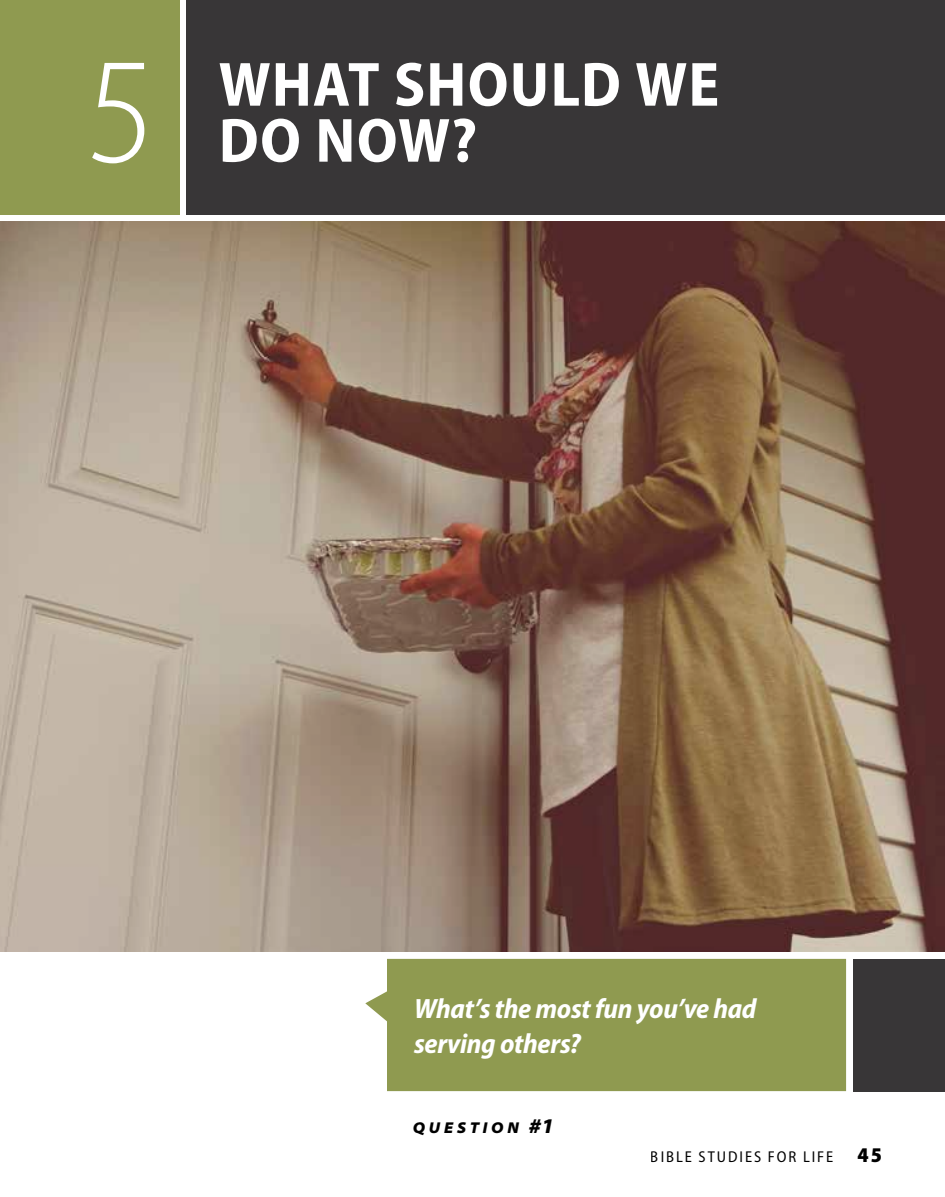
<style>
.page{position:relative;width:945px;height:1197px;background:#fff}
.page>*{position:absolute;margin:0;border:0;box-sizing:border-box;transform-origin:0 0}
.t1{font:300 semi-condensed 152.25px "Myriad Pro";color:#fff}
.t2{font:700 semi-condensed 63px "Myriad Pro";letter-spacing:.015em;color:#fff}
.t3{font:italic 700 semi-condensed 28px/35px "Myriad Pro";letter-spacing:-.01em;color:#fff}
.t4{font:semi-condensed 15.75px "Myriad Pro";letter-spacing:.125em;color:#000}
.t5{font:italic 900 semi-expanded 15.75px "Myriad Pro";letter-spacing:.235em;color:#000}
.s1{font-size:21px}
.s2{font-weight:900;font-size:21px}
</style>
<div class="page">
<div style="left:853px;top:959px;width:92px;height:132px;background:#383637"></div>
<div style="left:0;top:0;width:179px;height:214px;background:#8f9a50"></div>
<div style="left:186px;top:0;width:759px;height:214px;background:#383637"></div>
<div style="left:365px;top:959px;width:481px;height:132px;background:#8f9a50"></div>
<img style="left:0;top:221px;width:945px;height:731px">
<h1 class="t1" style="left:87px;top:29px;width:70px">5</h1>
<h2 class="t2" style="left:219px;top:49px;width:502px">WHAT SHOULD WE</h2>
<h2 class="t2" style="left:219px;top:105px;width:260px">DO NOW?</h2>
<p class="t3" style="left:414px;top:992px;width:344px">What’s the most fun you’ve had serving others?</p>
<p class="t5" style="left:413px;top:1119px;width:143px">QUESTION <span class="s1">#1</span></p>
<p class="t4" style="left:651px;top:1149px;width:233px">BIBLE STUDIES FOR LIFE <span class="s2">45</span></p>
</div>
